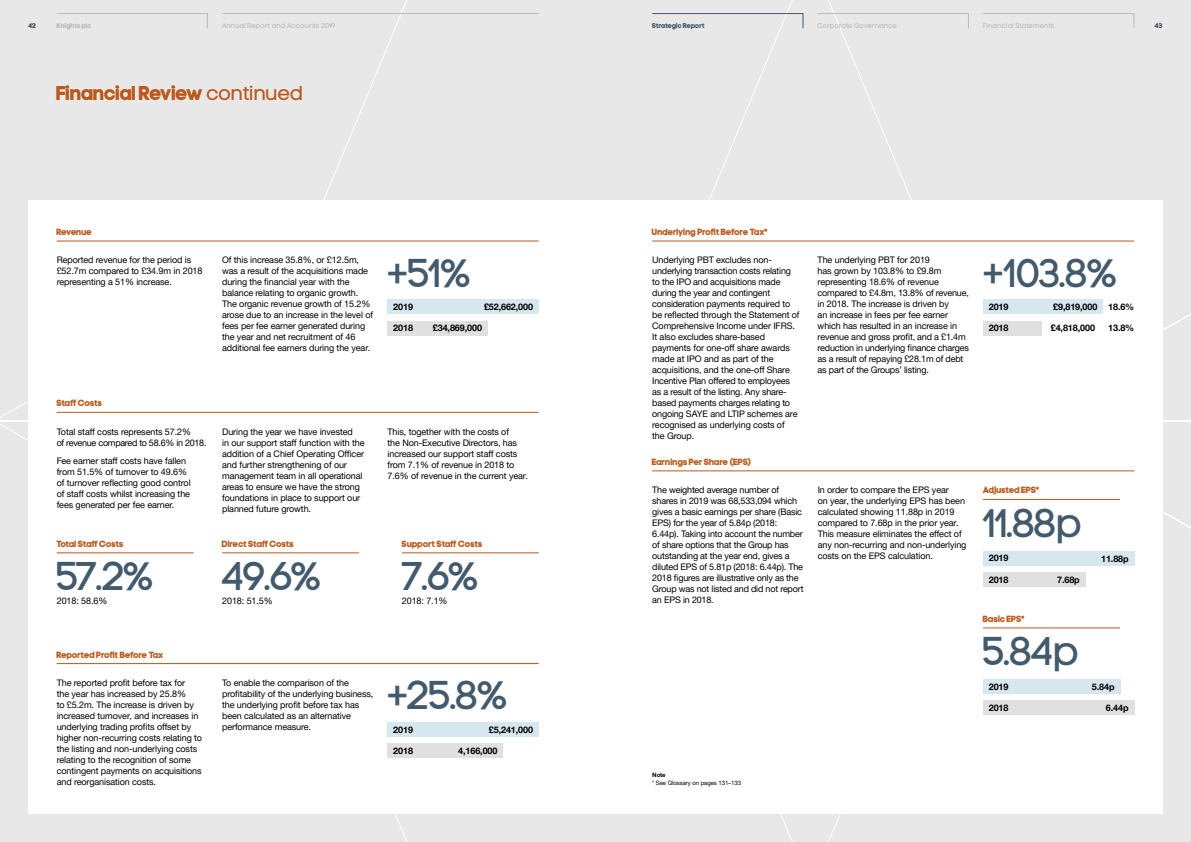
<style>
.page{position:relative;width:1191px;height:842px;background:#e8e8e8}
.page>*{position:absolute;margin:0;border:0;box-sizing:border-box;transform-origin:0 0}
.t1{font:40px "Code Pro LC";letter-spacing:-.01em;color:#425a6c}
.t2{font:20px "Code Pro Bold LC";letter-spacing:-.01em;color:#ba591b}
.t3{font:9px/11px "Helvetica Neue";letter-spacing:-.01em;color:#000}
.t4{font:9px "Code Pro Bold LC";letter-spacing:-.005em;color:#ba591b}
.t5{font:700 9px "Helvetica Neue";letter-spacing:-.01em;color:#000}
.t6{font:9px/11px "Helvetica Neue";letter-spacing:-.03em;color:#000}
.t7{font:7px "Code Pro LC";color:#babbc0}
.t8{font:7px "Code Pro Bold LC";color:#425a6c}
.t9{font:7px "Code Pro Bold LC";color:#babbc0}
.t10{font:6px "Helvetica Neue";letter-spacing:-.01em;color:#000}
.t11{font:700 6px "Helvetica Neue";color:#000}
.s1{font-family:"Code Pro LC"}
</style>
<div class="page">
<div style="left:28px;top:200px;width:1134px;height:614px;background:#fff"></div>
<svg style="left:651px;top:13px;width:152px;height:16px;background:#dddee0"></svg>
<svg style="left:817px;top:13px;width:152px;height:16px;background:#e4e5e5"></svg>
<div style="left:982px;top:13px;width:152px;height:16px;background:#e8e8e8"></div>
<div style="left:56px;top:13px;width:152px;height:16px;background:#e8e8e8"></div>
<hr style="left:222px;top:13px;width:317px;height:1px;background:#babbc0">
<hr style="left:57px;top:412px;width:482px;height:1px;background:#ba591b">
<hr style="left:57px;top:552px;width:137px;height:1px;background:#ba591b">
<hr style="left:222px;top:552px;width:137px;height:1px;background:#ba591b">
<hr style="left:402px;top:552px;width:137px;height:1px;background:#ba591b">
<hr style="left:57px;top:241px;width:482px;height:1px;background:#ba591b">
<div style="left:387px;top:300px;width:152px;height:14px;background:#d7e7ef"></div>
<div style="left:387px;top:321px;width:101px;height:14px;background:#dfe0df"></div>
<hr style="left:57px;top:663px;width:482px;height:1px;background:#ba591b">
<div style="left:387px;top:722px;width:152px;height:14px;background:#d7e7ef"></div>
<div style="left:387px;top:743px;width:116px;height:15px;background:#dfe0df"></div>
<hr style="left:652px;top:241px;width:482px;height:1px;background:#ba591b">
<div style="left:983px;top:300px;width:120px;height:14px;background:#d7e7ef"></div>
<div style="left:983px;top:321px;width:59px;height:14px;background:#dfe0df"></div>
<hr style="left:652px;top:470px;width:482px;height:1px;background:#ba591b">
<div style="left:983px;top:551px;width:151px;height:14px;background:#d7e7ef"></div>
<div style="left:983px;top:679px;width:137px;height:15px;background:#d7e7ef"></div>
<div style="left:983px;top:572px;width:102px;height:15px;background:#dfe0df"></div>
<div style="left:983px;top:701px;width:151px;height:14px;background:#dfe0df"></div>
<hr style="left:983px;top:499px;width:137px;height:1px;background:#ba591b">
<hr style="left:983px;top:627px;width:137px;height:1px;background:#ba591b">
<p class="t8" style="left:28px;top:22px;width:9px">42</p>
<p class="t9" style="left:57px;top:22px;width:36px">Knights plc</p>
<p class="t7" style="left:222px;top:22px;width:115px">Annual Report and Accounts 2019</p>
<p class="t8" style="left:652px;top:22px;width:54px">Strategic Report</p>
<p class="t7" style="left:817px;top:22px;width:81px">Corporate Governance</p>
<p class="t7" style="left:983px;top:22px;width:73px">Financial Statements</p>
<p class="t8" style="left:1155px;top:22px;width:9px">43</p>
<h2 class="t2" style="left:57px;top:81px;width:248px">Financial Review <span class="s1">continued</span></h2>
<p class="t4" style="left:57px;top:226px;width:37px">Revenue</p>
<p class="t3" style="left:57px;top:254px;width:147px">Reported revenue for the period is £52.7m compared to £34.9m in 2018 representing a 51% increase.</p>
<p class="t3" style="left:222px;top:254px;width:152px">Of this increase 35.8%, or £12.5m, was a result of the acquisitions made during the financial year with the balance relating to organic growth.<br>The organic revenue growth of 15.2% arose due to an increase in the level of fees per fee earner generated during the year and net recruitment of 46 additional fee earners during the year.</p>
<h1 class="t1" style="left:387px;top:251px;width:85px">+51%</h1>
<p class="t5" style="left:484px;top:301px;width:51px">£52,662,000</p>
<p class="t5" style="left:393px;top:301px;width:21px">2019</p>
<p class="t5" style="left:393px;top:323px;width:21px">2018</p>
<p class="t5" style="left:433px;top:323px;width:51px">£34,869,000</p>
<p class="t4" style="left:57px;top:398px;width:47px">Staff Costs</p>
<p class="t6" style="left:57px;top:426px;width:151px">Total staff costs represents 57.2%<br>of revenue compared to 58.6% in 2018.</p>
<p class="t3" style="left:57px;top:455px;width:135px">Fee earner staff costs have fallen from 51.5% of turnover to 49.6% of turnover reflecting good control of staff costs whilst increasing the fees generated per fee earner.</p>
<p class="t4" style="left:57px;top:538px;width:68px">Total Staff Costs</p>
<h1 class="t1" style="left:57px;top:554px;width:98px">57.2%</h1>
<p class="t3" style="left:57px;top:595px;width:52px">2018: 58.6%</p>
<p class="t3" style="left:222px;top:426px;width:144px">During the year we have invested<br>in our support staff function with the addition of a Chief Operating Officer and further strengthening of our management team in all operational areas to ensure we have the strong foundations in place to support our planned future growth.</p>
<p class="t3" style="left:387px;top:426px;width:142px">This, together with the costs of<br>the Non-Executive Directors, has increased our support staff costs from 7.1% of revenue in 2018 to 7.6% of revenue in the current year.</p>
<p class="t4" style="left:222px;top:538px;width:73px">Direct Staff Costs</p>
<h1 class="t1" style="left:222px;top:554px;width:100px">49.6%</h1>
<p class="t3" style="left:222px;top:595px;width:52px">2018: 51.5%</p>
<p class="t4" style="left:402px;top:538px;width:82px">Support Staff Costs</p>
<h1 class="t1" style="left:402px;top:554px;width:78px">7.6%</h1>
<p class="t3" style="left:402px;top:595px;width:47px">2018: 7.1%</p>
<p class="t4" style="left:57px;top:649px;width:108px">Reported Profit Before Tax</p>
<p class="t3" style="left:57px;top:677px;width:147px">The reported profit before tax for<br>the year has increased by 25.8%<br>to £5.2m. The increase is driven by increased turnover, and increases in underlying trading profits offset by higher non-recurring costs relating to the listing and non-underlying costs relating to the recognition of some contingent payments on acquisitions and reorganisation costs.</p>
<p class="t3" style="left:222px;top:677px;width:153px">To enable the comparison of the profitability of the underlying business, the underlying profit before tax has been calculated as an alternative performance measure.</p>
<h1 class="t1" style="left:387px;top:673px;width:122px">+25.8%</h1>
<p class="t5" style="left:489px;top:724px;width:46px">£5,241,000</p>
<p class="t5" style="left:458px;top:745px;width:41px">4,166,000</p>
<p class="t5" style="left:393px;top:724px;width:21px">2019</p>
<p class="t5" style="left:393px;top:745px;width:21px">2018</p>
<p class="t4" style="left:652px;top:226px;width:117px">Underlying Profit Before Tax*</p>
<p class="t3" style="left:652px;top:254px;width:149px">Underlying PBT excludes non&shy;underlying transaction costs relating to the IPO and acquisitions made during the year and contingent consideration payments required to be reflected through the Statement of<br>Comprehensive Income under IFRS.<br>It also excludes share-based payments for one-off share awards made at IPO and as part of the acquisitions, and the one-off Share<br>Incentive Plan offered to employees as a result of the listing. Any share&shy;based payments charges relating to ongoing SAYE and LTIP schemes are recognised as underlying costs of<br>the Group.</p>
<p class="t3" style="left:817px;top:254px;width:153px">The underlying PBT for 2019<br>has grown by 103.8% to £9.8m representing 18.6% of revenue compared to £4.8m, 13.8% of revenue, in 2018. The increase is driven by<br>an increase in fees per fee earner which has resulted in an increase in revenue and gross profit, and a £1.4m reduction in underlying finance charges as a result of repaying £28.1m of debt as part of the Groups’ listing.</p>
<h1 class="t1" style="left:983px;top:251px;width:136px">+103.8%</h1>
<p class="t5" style="left:1053px;top:301px;width:83px">£9,819,000 18.6%</p>
<p class="t5" style="left:1050px;top:323px;width:46px">£4,818,000</p>
<p class="t5" style="left:1108px;top:323px;width:28px">13.8%</p>
<p class="t5" style="left:988px;top:301px;width:21px">2019</p>
<p class="t5" style="left:988px;top:323px;width:21px">2018</p>
<p class="t4" style="left:652px;top:456px;width:101px">Earnings Per Share (EPS)</p>
<p class="t3" style="left:652px;top:484px;width:153px">The weighted average number of shares in 2019 was 68,533,094 which gives a basic earnings per share (Basic EPS) for the year of 5.84p (2018:<br>6.44p). Taking into account the number of share options that the Group has outstanding at the year end, gives a diluted EPS of 5.81p (2018: 6.44p). The 2018 figures are illustrative only as the Group was not listed and did not report an EPS in 2018.</p>
<p class="t3" style="left:817px;top:484px;width:150px">In order to compare the EPS year<br>on year, the underlying EPS has been calculated showing 11.88p in 2019 compared to 7.68p in the prior year.<br>This measure eliminates the effect of any non-recurring and non-underlying costs on the EPS calculation.</p>
<p class="t4" style="left:983px;top:485px;width:58px">Adjusted EPS*</p>
<h1 class="t1" style="left:983px;top:501px;width:100px">11.88p</h1>
<p class="t5" style="left:988px;top:552px;width:21px">2019</p>
<p class="t5" style="left:988px;top:574px;width:21px">2018</p>
<p class="t5" style="left:1057px;top:574px;width:24px">7.68p</p>
<p class="t5" style="left:1101px;top:554px;width:29px">11.88p</p>
<p class="t4" style="left:983px;top:613px;width:43px">Basic EPS*</p>
<h1 class="t1" style="left:983px;top:629px;width:97px">5.84p</h1>
<p class="t5" style="left:988px;top:681px;width:21px">2019</p>
<p class="t5" style="left:988px;top:702px;width:21px">2018</p>
<p class="t5" style="left:1091px;top:681px;width:24px">5.84p</p>
<p class="t5" style="left:1106px;top:702px;width:24px">6.44p</p>
<p class="t11" style="left:652px;top:771px;width:15px">Note</p>
<p class="t10" style="left:652px;top:779px;width:90px">* See Glossary on pages 131–133</p>
</div>
